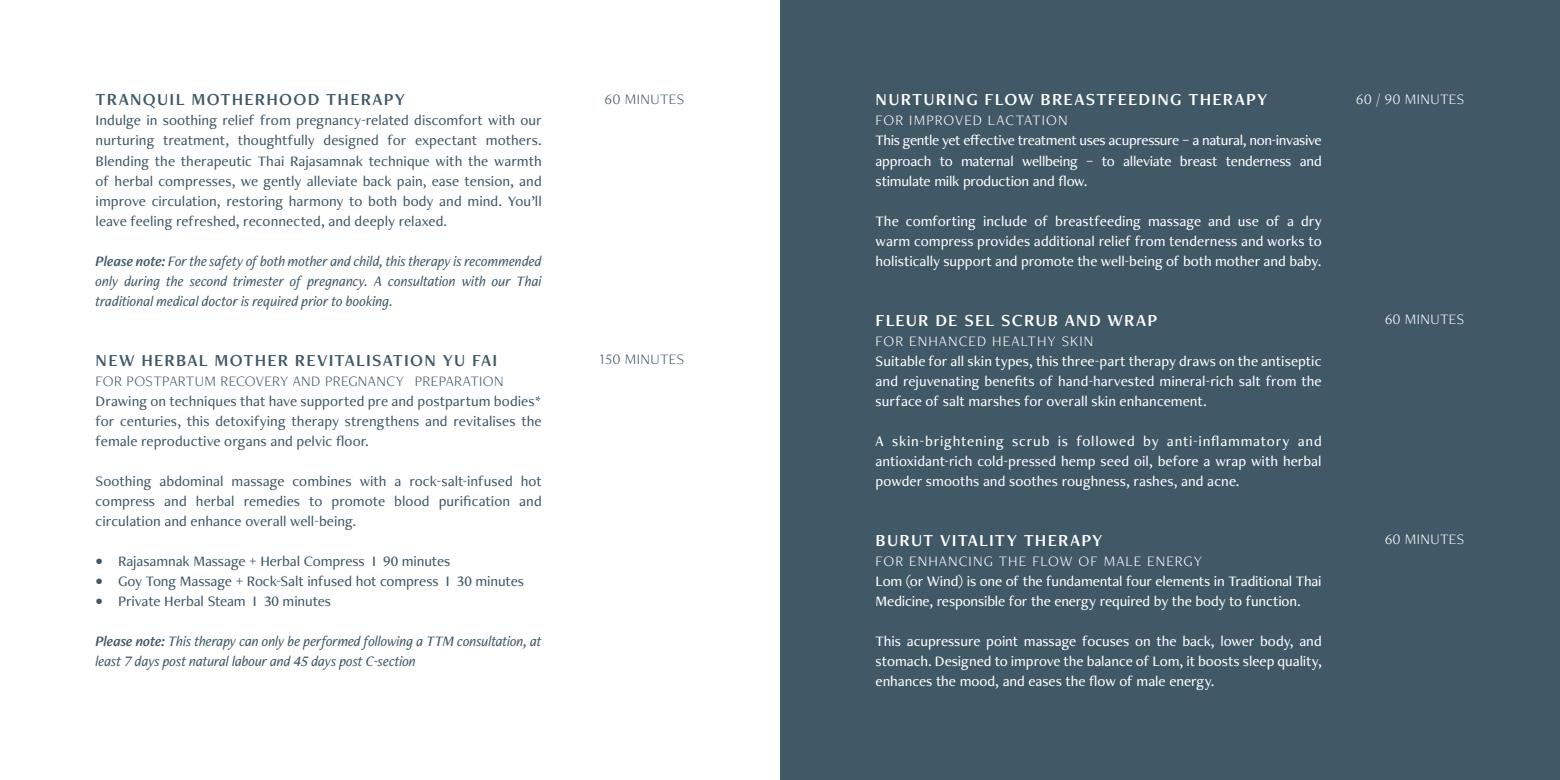
<style>
.page{position:relative;width:1560px;height:780px;background:#fff}
.page>*{position:absolute;margin:0;border:0;box-sizing:border-box;transform-origin:0 0}
.t1{font:17.5px "Freight Neo Pro Semi";letter-spacing:.065em;color:#fff}
.t2{font:17.5px "Freight Neo Pro Semi";letter-spacing:.07em;color:#415967}
.t3{font:500 15px/20px "Freight Neo Pro";letter-spacing:-.005em;color:#fff;text-align:justify}
.t4{font:500 15px/20px "Freight Neo Pro";color:#415967;text-align:justify}
.t5{font:italic 500 15px/20px "Freight Neo Pro";letter-spacing:-.01em;color:#415967;text-align:justify}
.t6{font:300 15px "Freight Neo Pro";letter-spacing:.06em;color:#fff}
.t7{font:300 15px "Freight Neo Pro";letter-spacing:.025em;color:#415967}
.t8{font:300 15px "Freight Neo Pro";letter-spacing:.03em;color:#fff}
.s1{font-family:"Freight Neo Pro Semi";font-weight:400}
</style>
<div class="page">
<div style="left:780px;top:0;width:779px;height:780px;background:#415967"></div>
<p class="t2" style="left:96px;top:88px;width:311px">TRANQUIL MOTHERHOOD THERAPY</p>
<p class="t4" style="left:96px;top:110px;width:447px">Indulge in soothing relief from pregnancy-related discomfort with our nurturing treatment, thoughtfully designed for expectant mothers.<br>Blending the therapeutic Thai Rajasamnak technique with the warmth of herbal compresses, we gently alleviate back pain, ease tension, and improve circulation, restoring harmony to both body and mind. You’ll leave feeling refreshed, reconnected, and deeply relaxed.</p>
<p class="t5" style="left:96px;top:250px;width:447px"><span class="s1">Please note:</span> For the safety of both mother and child, this therapy is recommended only during the second trimester of pregnancy. A consultation with our Thai traditional medical doctor is required prior to booking.</p>
<p class="t2" style="left:96px;top:348px;width:403px">NEW HERBAL MOTHER REVITALISATION YU FAI</p>
<p class="t7" style="left:96px;top:370px;width:409px">FOR POSTPARTUM RECOVERY AND PREGNANCY PREPARATION</p>
<p class="t4" style="left:96px;top:390px;width:447px">Drawing on techniques that have supported pre and postpartum bodies* for centuries, this detoxifying therapy strengthens and revitalises the female reproductive organs and pelvic floor.</p>
<p class="t4" style="left:96px;top:470px;width:447px">Soothing abdominal massage combines with a rock-salt-infused hot compress and herbal remedies to promote blood purification and circulation and enhance overall well-being.</p>
<p class="t4" style="left:96px;top:550px;width:356px">• Rajasamnak Massage + Herbal Compress I 90 minutes</p>
<p class="t4" style="left:96px;top:570px;width:430px">• Goy Tong Massage + Rock-Salt infused hot compress I 30 minutes</p>
<p class="t4" style="left:96px;top:590px;width:237px">• Private Herbal Steam I 30 minutes</p>
<p class="t5" style="left:96px;top:630px;width:447px"><span class="s1">Please note:</span> This therapy can only be performed following a TTM consultation, at least 7 days post natural labour and 45 days post C-section</p>
<p class="t7" style="left:605px;top:89px;width:81px">60 MINUTES</p>
<p class="t7" style="left:598px;top:349px;width:87px">150 MINUTES</p>
<p class="t1" style="left:875px;top:88px;width:393px">NURTURING FLOW BREASTFEEDING THERAPY</p>
<p class="t6" style="left:875px;top:110px;width:193px">FOR IMPROVED LACTATION</p>
<p class="t3" style="left:875px;top:130px;width:447px">This gentle yet effective treatment uses acupressure – a natural, non-invasive approach to maternal wellbeing – to alleviate breast tenderness and stimulate milk production and flow.</p>
<p class="t3" style="left:875px;top:210px;width:447px">The comforting include of breastfeeding massage and use of a dry warm compress provides additional relief from tenderness and works to holistically support and promote the well-being of both mother and baby.</p>
<p class="t1" style="left:875px;top:308px;width:283px">FLEUR DE SEL SCRUB AND WRAP</p>
<p class="t6" style="left:875px;top:330px;width:219px">FOR ENHANCED HEALTHY SKIN</p>
<p class="t3" style="left:875px;top:350px;width:447px">Suitable for all skin types, this three-part therapy draws on the antiseptic and rejuvenating benefits of hand-harvested mineral-rich salt from the surface of salt marshes for overall skin enhancement.</p>
<p class="t3" style="left:875px;top:430px;width:447px">A skin-brightening scrub is followed by anti-inflammatory and antioxidant-rich cold-pressed hemp seed oil, before a wrap with herbal powder smooths and soothes roughness, rashes, and acne.</p>
<p class="t1" style="left:875px;top:528px;width:228px">BURUT VITALITY THERAPY</p>
<p class="t6" style="left:875px;top:550px;width:328px">FOR ENHANCING THE FLOW OF MALE ENERGY</p>
<p class="t3" style="left:875px;top:570px;width:447px">Lom (or Wind) is one of the fundamental four elements in Traditional Thai<br>Medicine, responsible for the energy required by the body to function.</p>
<p class="t3" style="left:875px;top:630px;width:447px">This acupressure point massage focuses on the back, lower body, and stomach. Designed to improve the balance of Lom, it boosts sleep quality, enhances the mood, and eases the flow of male energy.</p>
<p class="t8" style="left:1355px;top:89px;width:110px">60 / 90 MINUTES</p>
<p class="t8" style="left:1384px;top:309px;width:81px">60 MINUTES</p>
<p class="t8" style="left:1384px;top:529px;width:81px">60 MINUTES</p>
</div>
